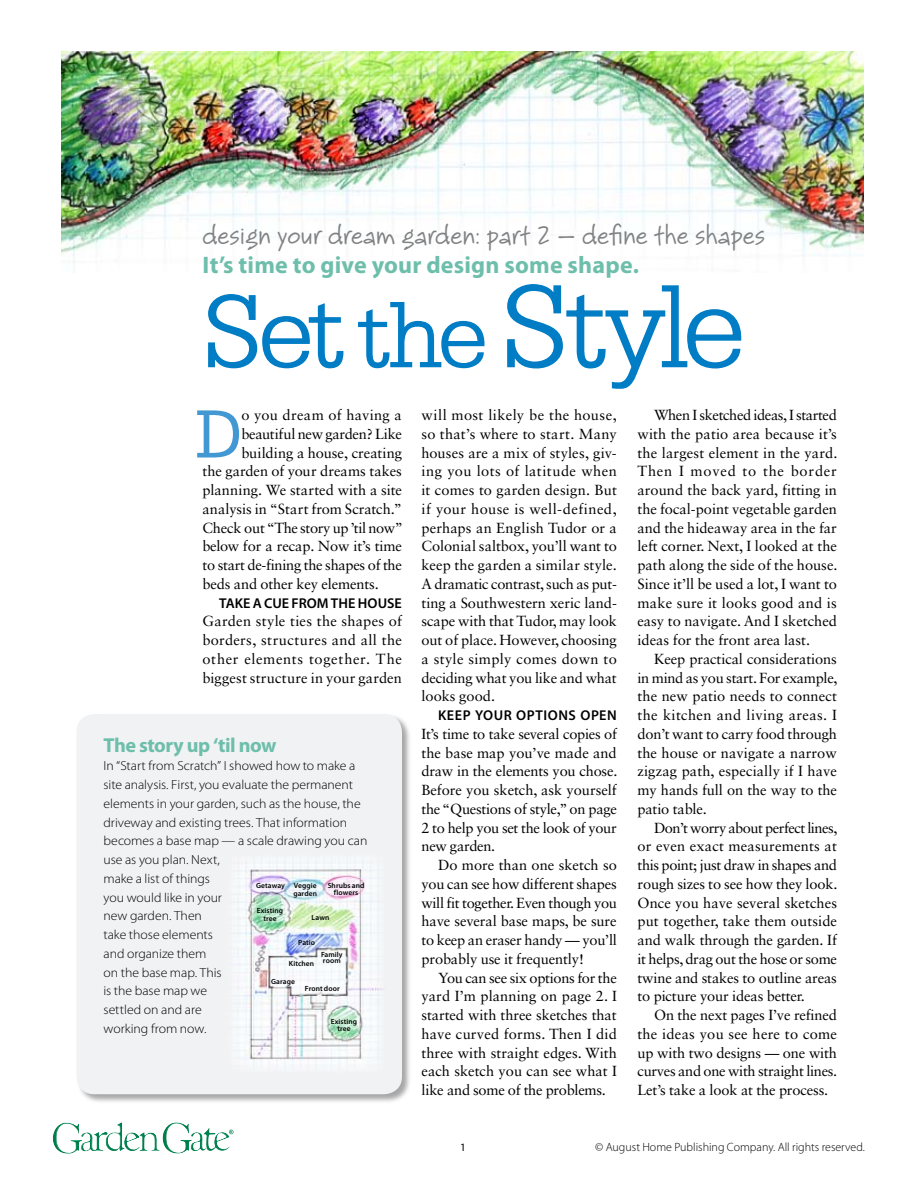
<style>
.page{position:relative;width:918px;height:1188px;background:#fff}
.page>*{position:absolute;margin:0;border:0;box-sizing:border-box;transform-origin:0 0}
.t1{font:300 123px "Serifa Std";letter-spacing:-.035em;color:#007dc5}
.t2{font:72px "Serifa Std";color:#4298d3;scale:.9 1}
.t3{font:30px "Bruno JB Std";color:#808284}
.t4{font:700 24px "Myriad Pro";letter-spacing:.01em;color:#6ebeac}
.t5{font:700 20.25px "Myriad Pro";letter-spacing:-.02em;color:#6ebeac}
.t6{font:14.7px/18.8px "Sabon LT Std";letter-spacing:-.01em;color:#000;text-align:justify}
.t7{font:14.7px "Sabon LT Std";letter-spacing:.02em;color:#000}
.t8{font:600 14.25px "Myriad Pro";letter-spacing:.02em;color:#000}
.t9{font:600 14.25px "Myriad Pro";letter-spacing:.04em;color:#000}
.t10{font:300 13.2px/18.8px "Myriad Pro";letter-spacing:-.005em;color:#000;scale:1.05 1}
.t11{font:300 12px "Myriad Pro";color:#000}
.t12{font:11.25px "Myriad Pro";color:#000}
.t13{font:600 7.5px/7.5px "Myriad Pro";letter-spacing:.01em;color:#000;text-align:center}
.s1{font-size:108px}
.s2{font-size:97.5px}
</style>
<div class="page">
<img style="left:61px;top:51px;width:803px;height:213px">
<svg style="left:208px;top:294px;width:136px;height:75px"></svg>
<svg style="left:358px;top:302px;width:127px;height:67px"></svg>
<svg style="left:507px;top:284px;width:235px;height:105px"></svg>
<div style="left:75px;top:712px;width:337px;height:393px;background:#000;opacity:.35"></div>
<div style="left:76px;top:714px;width:326px;height:380px;background:#f1f2f4;border-radius:18px"></div>
<img style="left:239px;top:864px;width:143px;height:200px">
<img style="left:81px;top:1132px;width:111px;height:19px">
<svg style="left:229px;top:1129px;width:5px;height:6px"></svg>
<h3 class="t3" style="left:202px;top:215px;width:564px">design your dream garden: part 2 — define the shapes</h3>
<h3 class="t4" style="left:202px;top:249px;width:438px">It’s time to give your design some shape.</h3>
<h1 class="t1" style="left:202px;top:258px;width:544px"><span class="s1">Set</span> <span class="s2">the</span> Style</h1>
<h2 class="t2" style="left:195px;top:394px;width:53px">D</h2>
<p class="t7" style="left:241px;top:406px;width:162px">o you dream of having a</p>
<p class="t6" style="left:241px;top:424px;width:162px">beautiful new garden? Like</p>
<p class="t6" style="left:241px;top:443px;width:162px">building a house, creating</p>
<p class="t6" style="left:202px;top:462px;width:201px">the garden of your dreams takes</p>
<p class="t6" style="left:202px;top:480px;width:201px">planning. We started with a site</p>
<p class="t6" style="left:202px;top:499px;width:201px">analysis in “Start from Scratch.”</p>
<p class="t6" style="left:202px;top:518px;width:202px">Check out “The story up ’til now”</p>
<p class="t6" style="left:202px;top:537px;width:201px">below for a recap. Now it’s time</p>
<p class="t6" style="left:202px;top:555px;width:201px">to start de--fining the shapes of the</p>
<p class="t6" style="left:202px;top:574px;width:178px">beds and other key elements.</p>
<p class="t8" style="left:219px;top:594px;width:184px">Take a cue from the house</p>
<p class="t6" style="left:202px;top:612px;width:201px">Garden style ties the shapes of borders, structures and all the other elements together. The biggest structure in your garden</p>
<h3 class="t5" style="left:104px;top:731px;width:174px">The story up ‘til now</h3>
<p class="t10" style="left:104px;top:756px;width:253px">In “Start from Scratch” I showed how to make a site analysis. First, you evaluate the permanent elements in your garden, such as the house, the driveway and existing trees. That information becomes a base map — a scale drawing you can use as you plan. Next,<br>make a list of things<br>you would like in your<br>new garden. Then<br>take those elements<br>and organize them<br>on the base map. This<br>is the base map we<br>settled on and are<br>working from now.</p>
<p class="t13" style="left:256px;top:882px;width:63px;text-align:right">Getaway Veggie garden</p>
<p class="t13" style="left:328px;top:881px;width:38px">Shrubs and flowers</p>
<p class="t13" style="left:257px;top:907px;width:28px">Existing tree</p>
<p class="t13" style="left:312px;top:914px;width:19px">Lawn</p>
<p class="t13" style="left:298px;top:938px;width:18px">Patio</p>
<p class="t13" style="left:321px;top:951px;width:23px;line-height:6px;text-align:left">Family room</p>
<p class="t13" style="left:289px;top:960px;width:27px">Kitchen</p>
<p class="t13" style="left:271px;top:977px;width:25px">Garage</p>
<p class="t13" style="left:305px;top:984px;width:36px">Front door</p>
<p class="t13" style="left:331px;top:1017px;width:28px">Existing tree</p>
<p class="t6" style="left:422px;top:405px;width:197px">will most likely be the house, so that’s where to start. Many houses are a mix of styles, giv&shy;ing you lots of latitude when it comes to garden design. But if your house is well-defined, perhaps an English Tudor or a Colonial saltbox, you’ll want to keep the garden a similar style.<br>A dramatic contrast, such as put&shy;ting a Southwestern xeric land&shy;scape with that Tudor, may look out of place. However, choosing a style simply comes down to deciding what you like and what looks good.</p>
<p class="t9" style="left:438px;top:706px;width:180px">Keep your options open</p>
<p class="t6" style="left:422px;top:724px;width:197px">It’s time to take several copies of the base map you’ve made and draw in the elements you chose.<br>Before you sketch, ask yourself the “Questions of style,” on page 2 to help you set the look of your new garden.</p>
<p class="t6" style="left:422px;top:855px;width:197px;text-indent:16px">Do more than one sketch so you can see how different shapes will fit together. Even though you have several base maps, be sure to keep an eraser handy — you’ll probably use it frequently!</p>
<p class="t6" style="left:422px;top:968px;width:197px;text-indent:16px">You can see six options for the yard I’m planning on page 2. I started with three sketches that have curved forms. Then I did three with straight edges. With each sketch you can see what I like and some of the problems.</p>
<p class="t6" style="left:638px;top:405px;width:202px;text-indent:16px">When I sketched ideas, I started with the patio area because it’s the largest element in the yard.<br>Then I moved to the border around the back yard, fitting in the focal-point vegetable garden and the hideaway area in the far left corner. Next, I looked at the path along the side of the house.<br>Since it’ll be used a lot, I want to make sure it looks good and is easy to navigate. And I sketched ideas for the front area last.</p>
<p class="t6" style="left:638px;top:649px;width:202px;text-indent:16px">Keep practical considerations in mind as you start. For example, the new patio needs to connect the kitchen and living areas. I don’t want to carry food through the house or navigate a narrow zigzag path, especially if I have my hands full on the way to the patio table.</p>
<p class="t6" style="left:638px;top:818px;width:202px;text-indent:16px">Don’t worry about perfect lines, or even exact measurements at this point; just draw in shapes and rough sizes to see how they look.<br>Once you have several sketches put together, take them outside and walk through the garden. If it helps, drag out the hose or some twine and stakes to outline areas to picture your ideas better.</p>
<p class="t6" style="left:638px;top:1005px;width:201px;text-indent:16px">On the next pages I’ve refined the ideas you see here to come up with two designs — one with curves and one with straight lines.<br>Let’s take a look at the process.</p>
<p class="t12" style="left:460px;top:1140px;width:7px">1</p>
<p class="t11" style="left:595px;top:1140px;width:271px">© August Home Publishing Company. All rights reserved.</p>
</div>
